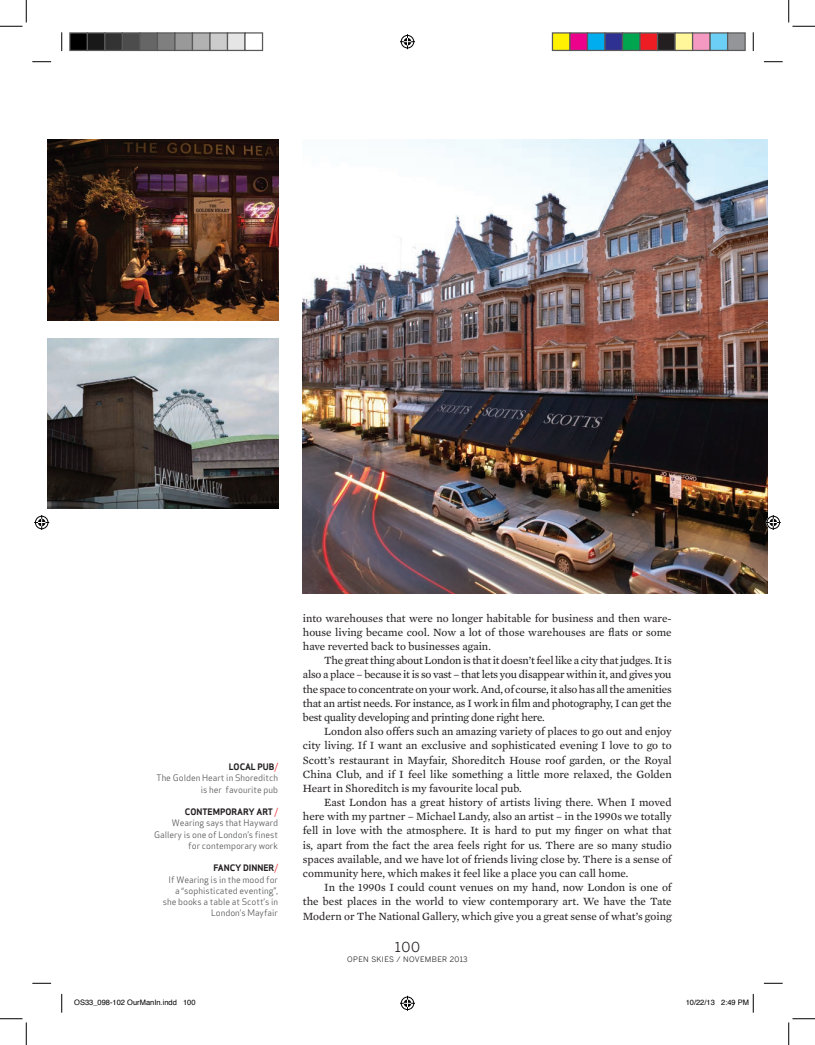
<style>
.page{position:relative;width:815px;height:1045px;background:#fff}
.page>*{position:absolute;margin:0;border:0;box-sizing:border-box;transform-origin:0 0}
.t1{font:13.75px "Benton Sans";color:#231f20}
.t2{font:11.25px/14.1px "Mercury Text G2";color:#231f20;text-align:justify}
.t3{font:8.75px/11.2px "Apex Sans";color:#57585a;text-align:right}
.t4{font:7.5px "Helvetica";color:#000}
.t5{font:7.5px "Benton Sans";letter-spacing:.05em;color:#231f20}
.s1{font-weight:700;color:#231f20}
.s2{color:#ee1d23}
</style>
<div class="page">
<img style="left:303px;top:140px;width:464px;height:453px">
<img style="left:48px;top:140px;width:230px;height:180px">
<img style="left:48px;top:338px;width:230px;height:170px">
<svg style="left:32px;top:61px;width:19px;height:1px"></svg>
<svg style="left:763px;top:61px;width:19px;height:1px"></svg>
<svg style="left:32px;top:982px;width:19px;height:2px"></svg>
<svg style="left:763px;top:982px;width:19px;height:2px"></svg>
<svg style="left:61px;top:32px;width:1px;height:19px"></svg>
<svg style="left:61px;top:994px;width:1px;height:18px"></svg>
<svg style="left:752px;top:32px;width:1px;height:19px"></svg>
<svg style="left:0;top:1px;width:27px;height:26px"></svg>
<svg style="left:0;top:1018px;width:27px;height:27px"></svg>
<svg style="left:788px;top:1px;width:26px;height:26px"></svg>
<svg style="left:788px;top:1018px;width:26px;height:27px"></svg>
<svg style="left:400px;top:34px;width:15px;height:15px"></svg>
<svg style="left:400px;top:995px;width:15px;height:15px"></svg>
<svg style="left:34px;top:515px;width:15px;height:15px"></svg>
<svg style="left:765px;top:515px;width:15px;height:15px"></svg>
<div style="left:70px;top:33px;width:17px;height:17px;background:#000"></div>
<div style="left:69px;top:32px;width:19px;height:19px;border:1px solid #595959"></div>
<div style="left:87px;top:33px;width:18px;height:17px;background:#191919"></div>
<div style="left:87px;top:32px;width:18px;height:19px;border:1px solid #595959"></div>
<div style="left:105px;top:33px;width:17px;height:17px;background:#333"></div>
<div style="left:104px;top:32px;width:19px;height:19px;border:1px solid #595959"></div>
<div style="left:122px;top:33px;width:18px;height:17px;background:#4c4c4c"></div>
<div style="left:122px;top:32px;width:18px;height:19px;border:1px solid #595959"></div>
<div style="left:140px;top:33px;width:17px;height:17px;background:#666"></div>
<div style="left:139px;top:32px;width:19px;height:19px;border:1px solid #595959"></div>
<div style="left:157px;top:33px;width:18px;height:17px;background:#7f7f7f"></div>
<div style="left:157px;top:32px;width:18px;height:19px;border:1px solid #595959"></div>
<div style="left:175px;top:33px;width:17px;height:17px;background:#999"></div>
<div style="left:174px;top:32px;width:19px;height:19px;border:1px solid #595959"></div>
<div style="left:192px;top:33px;width:18px;height:17px;background:#b2b2b2"></div>
<div style="left:192px;top:32px;width:18px;height:19px;border:1px solid #595959"></div>
<div style="left:210px;top:33px;width:17px;height:17px;background:#ccc"></div>
<div style="left:209px;top:32px;width:19px;height:19px;border:1px solid #595959"></div>
<div style="left:227px;top:33px;width:18px;height:17px;background:#e5e5e5"></div>
<div style="left:227px;top:32px;width:18px;height:19px;border:1px solid #595959"></div>
<div style="left:244px;top:32px;width:19px;height:19px;border:1px solid #595959"></div>
<div style="left:552px;top:33px;width:18px;height:17px;background:#fff101"></div>
<div style="left:551px;top:32px;width:19px;height:19px;border:1px solid #595959"></div>
<div style="left:570px;top:33px;width:17px;height:17px;background:#ed028c"></div>
<div style="left:569px;top:32px;width:19px;height:19px;border:1px solid #595959"></div>
<div style="left:587px;top:33px;width:18px;height:17px;background:#00aeef"></div>
<div style="left:586px;top:32px;width:19px;height:19px;border:1px solid #595959"></div>
<div style="left:605px;top:33px;width:17px;height:17px;background:#2e3092"></div>
<div style="left:604px;top:32px;width:19px;height:19px;border:1px solid #595959"></div>
<div style="left:622px;top:33px;width:18px;height:17px;background:#00a54f"></div>
<div style="left:621px;top:32px;width:19px;height:19px;border:1px solid #595959"></div>
<div style="left:640px;top:33px;width:17px;height:17px;background:#ee1d23"></div>
<div style="left:639px;top:32px;width:19px;height:19px;border:1px solid #595959"></div>
<div style="left:657px;top:33px;width:18px;height:17px;background:#231f20"></div>
<div style="left:656px;top:32px;width:19px;height:19px;border:1px solid #595959"></div>
<div style="left:675px;top:33px;width:17px;height:17px;background:#fff79a"></div>
<div style="left:674px;top:32px;width:19px;height:19px;border:1px solid #595959"></div>
<div style="left:692px;top:33px;width:18px;height:17px;background:#f499c2"></div>
<div style="left:691px;top:32px;width:19px;height:19px;border:1px solid #595959"></div>
<div style="left:710px;top:33px;width:17px;height:17px;background:#6bcff6"></div>
<div style="left:709px;top:32px;width:19px;height:19px;border:1px solid #595959"></div>
<div style="left:727px;top:33px;width:18px;height:17px;background:#939598"></div>
<div style="left:726px;top:32px;width:19px;height:19px;border:1px solid #595959"></div>
<svg style="left:752px;top:994px;width:1px;height:18px"></svg>
<p class="t3" style="left:156px;top:761px;width:123px"><span class="s1">LOCAL PUB</span><span class="s2">/<br></span>The Golden Heart in Shoreditch is her favourite pub</p>
<p class="t3" style="left:154px;top:806px;width:125px"><span class="s1">CONTEMPORARY ART</span> <span class="s2">/<br></span>Wearing says that Hayward<br>Gallery is one of London’s finest for contemporary work</p>
<p class="t3" style="left:163px;top:862px;width:117px"><span class="s1">FANCY DINNER</span><span class="s2">/<br></span>If Wearing is in the mood for a “sophisticated eventing”, she books a table at Scott’s in<br>London’s Mayfair</p>
<p class="t2" style="left:303px;top:611px;width:370px">into warehouses that were no longer habitable for business and then ware&shy;house living became cool. Now a lot of those warehouses are flats or some have reverted back to businesses again.</p>
<p class="t2" style="left:303px;top:653px;width:370px;text-indent:21px">The great thing about London is that it doesn’t feel like a city that judges. It is also a place – because it is so vast – that lets you disappear within it, and gives you the space to concentrate on your work. And, of course, it also has all the amenities that an artist needs. For instance, as I work in film and photography, I can get the best quality developing and printing done right here.</p>
<p class="t2" style="left:303px;top:724px;width:370px;text-indent:21px">London also offers such an amazing variety of places to go out and enjoy city living. If I want an exclusive and sophisticated evening I love to go to Scott’s restaurant in Mayfair, Shoreditch House roof garden, or the Royal China Club, and if I feel like something a little more relaxed, the Golden Heart in Shoreditch is my favourite local pub.</p>
<p class="t2" style="left:303px;top:795px;width:370px;text-indent:21px">East London has a great history of artists living there. When I moved here with my partner – Michael Landy, also an artist – in the 1990s we totally fell in love with the atmosphere. It is hard to put my finger on what that is, apart from the fact the area feels right for us. There are so many studio spaces available, and we have lot of friends living close by. There is a sense of community here, which makes it feel like a place you can call home.</p>
<p class="t2" style="left:303px;top:880px;width:370px;text-indent:21px">In the 1990s I could count venues on my hand, now London is one of the best places in the world to view contemporary art. We have the Tate Modern or The National Gallery, which give you a great sense of what’s going</p>
<p class="t1" style="left:395px;top:939px;width:27px">100</p>
<p class="t5" style="left:347px;top:954px;width:122px">OPEN SKIES / NOVEMBER 2013</p>
<p class="t4" style="left:74px;top:999px;width:123px">OS33_098-102 OurManIn.indd 100</p>
<p class="t4" style="left:685px;top:999px;width:65px">10/22/13 2:49 PM</p>
</div>
